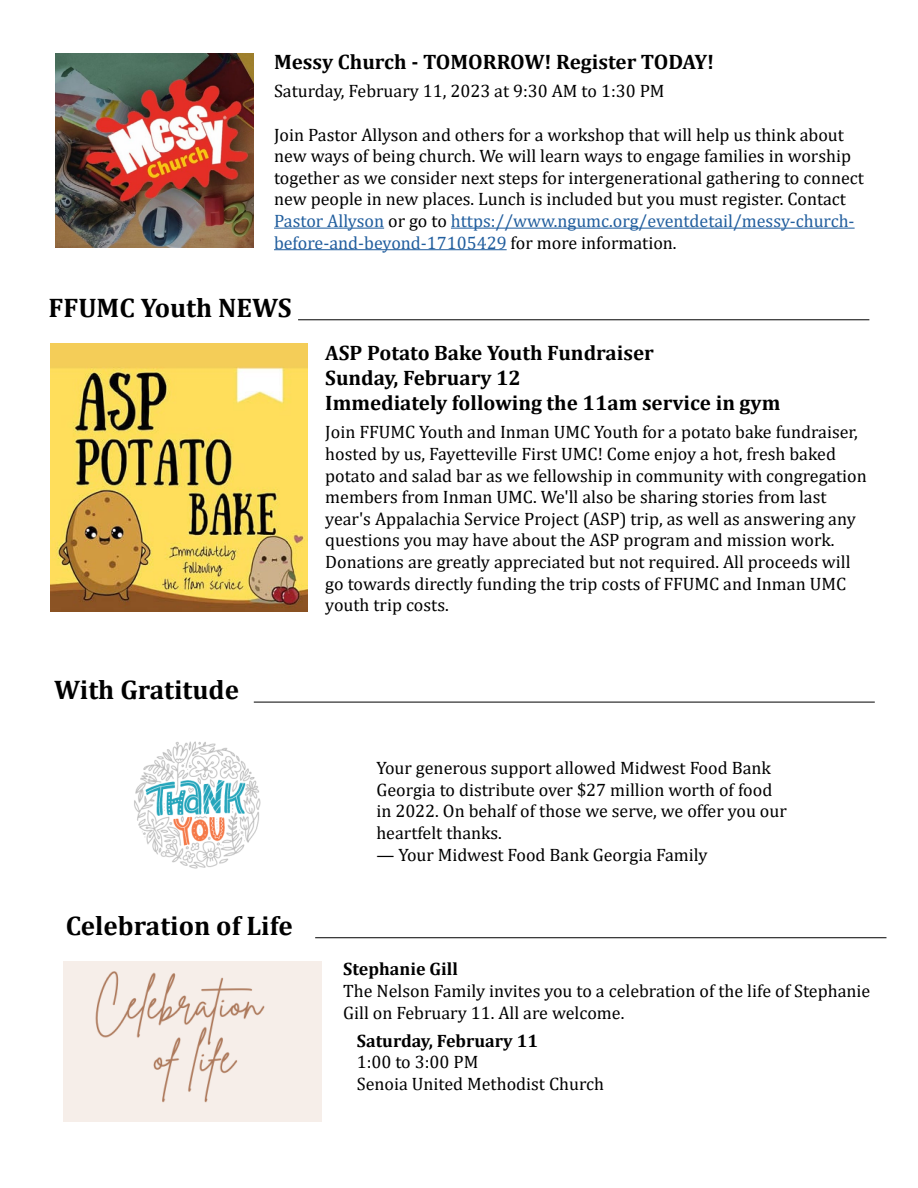
<style>
.page{position:relative;width:918px;height:1188px;background:#fff}
.page>*{position:absolute;margin:0;border:0;box-sizing:border-box;transform-origin:0 0}
.t1{font:700 27px "Cambria";color:#000}
.t2{font:700 21px/25.2px "Cambria";color:#000}
.t3{font:18px/21.6px "Cambria";color:#000}
.t4{font:700 18px "Cambria";color:#000}
.s1{color:#215e9e}
</style>
<div class="page">
<hr style="left:274px;top:228px;width:110px;height:1px;background:#215e9e">
<hr style="left:451px;top:228px;width:404px;height:1px;background:#215e9e">
<hr style="left:274px;top:249px;width:233px;height:1px;background:#215e9e">
<img style="left:56px;top:53px;width:198px;height:194px">
<img style="left:134px;top:741px;width:127px;height:128px">
<hr style="left:254px;top:702px;width:621px;height:1px;background:#000">
<img style="left:63px;top:961px;width:259px;height:160px">
<hr style="left:315px;top:937px;width:571px;height:1px;background:#000">
<hr style="left:298px;top:320px;width:571px;height:1px;background:#000">
<img style="left:50px;top:343px;width:257px;height:268px">
<p class="t2" style="left:274px;top:49px;width:442px">Messy Church - TOMORROW! Register TODAY!</p>
<p class="t3" style="left:274px;top:80px;width:392px">Saturday, February 11, 2023 at 9:30 AM to 1:30 PM</p>
<p class="t3" style="left:274px;top:124px;width:591px">Join Pastor Allyson and others for a workshop that will help us think about new ways of being church. We will learn ways to engage families in worship together as we consider next steps for intergenerational gathering to connect new people in new places. Lunch is included but you must register. Contact <span class="s1">Pastor Allyson</span> or go to <span class="s1">https://www.ngumc.org/eventdetail/messy-church&shy;before-and-beyond-17105429</span> for more information.</p>
<h1 class="t1" style="left:49px;top:289px;width:245px">FFUMC Youth NEWS</h1>
<h1 class="t1" style="left:54px;top:671px;width:187px">With Gratitude</h1>
<h1 class="t1" style="left:66px;top:907px;width:229px">Celebration of Life</h1>
<p class="t2" style="left:325px;top:339px;width:457px">ASP Potato Bake Youth Fundraiser<br>Sunday, February 12<br>Immediately following the 11am service in gym</p>
<p class="t3" style="left:325px;top:421px;width:543px">Join FFUMC Youth and Inman UMC Youth for a potato bake fundraiser, hosted by us, Fayetteville First UMC! Come enjoy a hot, fresh baked potato and salad bar as we fellowship in community with congregation members from Inman UMC. We'll also be sharing stories from last year's Appalachia Service Project (ASP) trip, as well as answering any questions you may have about the ASP program and mission work.<br>Donations are greatly appreciated but not required. All proceeds will go towards directly funding the trip costs of FFUMC and Inman UMC youth trip costs.</p>
<p class="t3" style="left:376px;top:757px;width:412px">Your generous support allowed Midwest Food Bank Georgia to distribute over $27 million worth of food in 2022. On behalf of those we serve, we offer you our heartfelt thanks.</p>
<p class="t3" style="left:376px;top:844px;width:333px">— Your Midwest Food Bank Georgia Family</p>
<p class="t4" style="left:343px;top:956px;width:116px">Stephanie Gill</p>
<p class="t3" style="left:343px;top:980px;width:529px">The Nelson Family invites you to a celebration of the life of Stephanie<br>Gill on February 11. All are welcome.</p>
<p class="t4" style="left:357px;top:1028px;width:183px">Saturday, February 11</p>
<p class="t3" style="left:357px;top:1051px;width:249px">1:00 to 3:00 PM<br>Senoia United Methodist Church</p>
</div>
